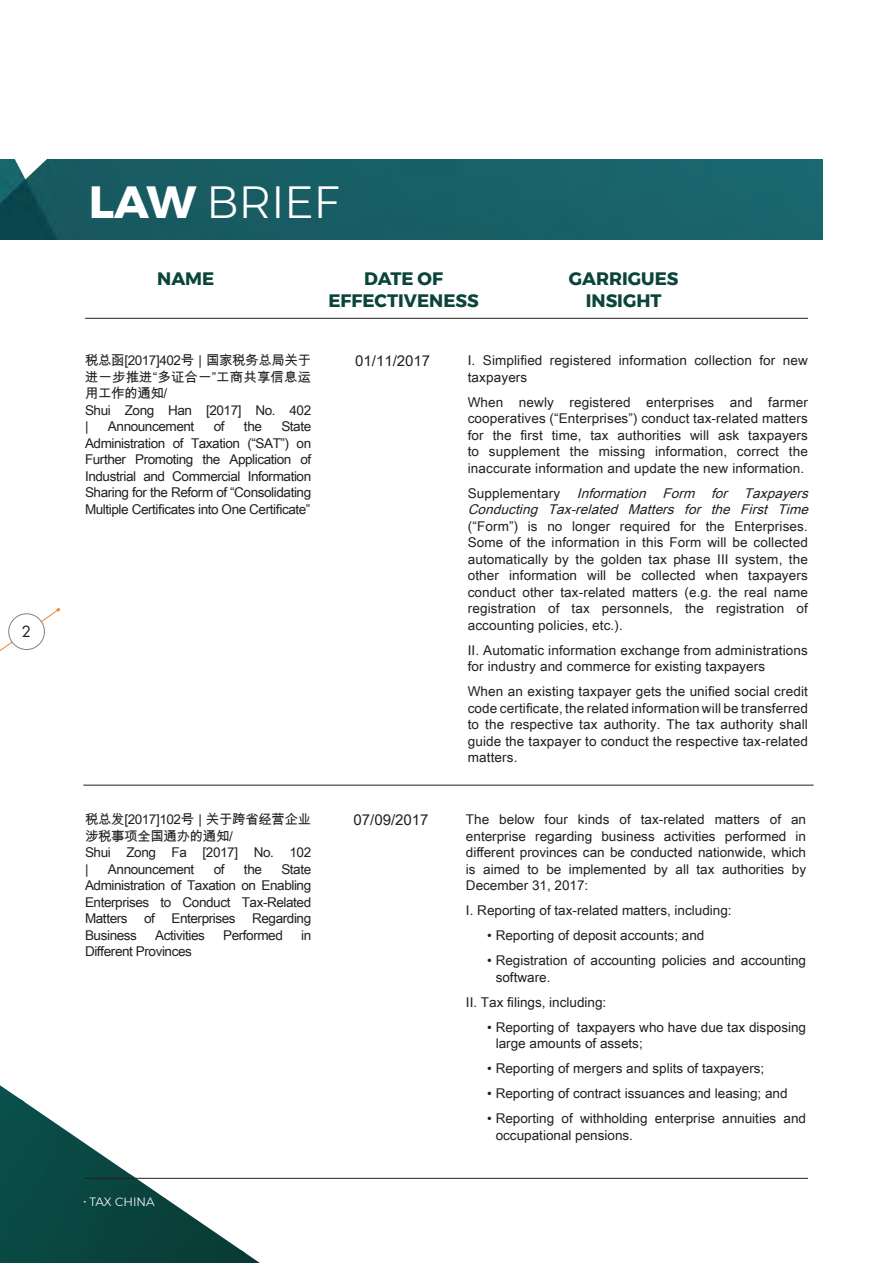
<style>
.page{position:relative;width:893px;height:1263px;background:#fff}
.page>*{position:absolute;margin:0;border:0;box-sizing:border-box;transform-origin:0 0}
.t1{font:300 45px "Montserrat";color:#fff}
.t2{font:700 18px/21.6px "Montserrat";color:#0a443a;text-align:center}
.t3{font:15px "Arial Unicode MS";color:#231f20}
.t4{font:15px "Futura";color:#231f20}
.t5{font:13.5px/16.5px "Arial Unicode MS";color:#231f20;text-align:justify}
.t6{font:13.5px/16.5px "Arial Unicode MS";letter-spacing:-.03em;color:#231f20}
.t7{font:300 12px "Montserrat";color:#fff}
.s1{font-weight:700}
.s2{font-style:italic}
</style>
<div class="page">
<svg style="left:0;top:608px;width:60px;height:43px"></svg>
<div style="left:9px;top:614px;width:35px;height:35px;background:#fff;border-radius:50%"></div>
<div style="left:8px;top:613px;width:37px;height:37px;border:1px solid #808285;border-radius:50%"></div>
<div style="left:0;top:1253px;width:260px;height:10px;background:#09423c"></div>
<img style="left:0;top:1177px;width:246px;height:76px">
<img style="left:0;top:1102px;width:135px;height:76px">
<img style="left:0;top:1085px;width:25px;height:17px">
<img style="left:0;top:159px;width:823px;height:80px">
<hr style="left:85px;top:318px;width:723px;height:1px;background:#231f20">
<hr style="left:83px;top:785px;width:731px;height:1px;background:#231f20">
<hr style="left:85px;top:1178px;width:723px;height:1px;background:#231f20">
<p class="t4" style="left:22px;top:622px;width:11px">2</p>
<p class="t1" style="left:89px;top:168px;width:252px"><span class="s1">LAW</span> BRIEF</p>
<p class="t2" style="left:157px;top:268px;width:59px">NAME</p>
<p class="t2" style="left:328px;top:268px;width:152px">DATE OF<br>EFFECTIVENESS</p>
<p class="t2" style="left:569px;top:268px;width:111px">GARRIGUES<br>INSIGHT</p>
<p class="t5" style="left:85px;top:352px;width:228px">税总函[2017]402号 | 国家税务总局关于进一步推进“多证合一”工商共享信息运用工作的通知/</p>
<p class="t6" style="left:85px;top:401px;width:228px">Shui Zong Han [2017] No. 402 |</p>
<p class="t5" style="left:85px;top:418px;width:228px;text-indent:196px">State Administration of Taxation (“SAT”) on Further Promoting the Application of Industrial and Commercial Information Sharing for the Reform of “Consolidating Multiple Certificates into One Certificate”</p>
<p class="t6" style="left:108px;top:418px;width:88px">Announcement</p>
<p class="t5" style="left:214px;top:418px;width:12px">of</p>
<p class="t5" style="left:244px;top:418px;width:19px">the</p>
<p class="t6" style="left:85px;top:811px;width:228px">税总发[2017]102号 | 关于跨省经营企业涉税事项全国通办的通知/</p>
<p class="t6" style="left:85px;top:844px;width:228px">Shui Zong Fa [2017] No. 102 |</p>
<p class="t5" style="left:85px;top:860px;width:228px;text-indent:196px">State Administration of Taxation on Enabling Enterprises to Conduct Tax-Related Matters of Enterprises Regarding Business</p>
<p class="t6" style="left:108px;top:860px;width:88px">Announcement</p>
<p class="t5" style="left:214px;top:860px;width:12px">of</p>
<p class="t5" style="left:244px;top:860px;width:19px">the</p>
<p class="t6" style="left:155px;top:926px;width:51px">Activities</p>
<p class="t6" style="left:223px;top:926px;width:61px">Performed</p>
<p class="t5" style="left:301px;top:926px;width:12px">in</p>
<p class="t6" style="left:85px;top:943px;width:108px">Different Provinces</p>
<p class="t7" style="left:83px;top:1193px;width:73px">• TAX CHINA</p>
<p class="t3" style="left:355px;top:350px;width:77px">01/11/2017</p>
<p class="t3" style="left:353px;top:809px;width:77px">07/09/2017</p>
<p class="t5" style="left:468px;top:352px;width:342px">I. Simplified registered information collection for new taxpayers</p>
<p class="t5" style="left:468px;top:393px;width:342px">When newly registered enterprises and farmer cooperatives (“Enterprises”) conduct tax-related matters for the first time, tax authorities will ask taxpayers to supplement the missing information, correct the inaccurate information and update the new information.</p>
<p class="t5" style="left:468px;top:484px;width:347px;text-align:left">S u p p l e m e n t a r y <span class="s2">Information Form for Taxpayers Conducting Tax-related Matters for the First Time </span>(“Form”) is no longer required for the Enterprises.<br>Some of the information in this Form will be collected automatically by the golden tax phase III system, the other information will be collected when taxpayers conduct other tax-related matters (e.g. the real name registration of tax personnels, the registration of accounting policies, etc.).</p>
<p class="t5" style="left:468px;top:641px;width:342px">II. Automatic information exchange from administrations for industry and commerce for existing taxpayers</p>
<p class="t5" style="left:468px;top:683px;width:342px">When an existing taxpayer gets the unified social credit code certificate, the related information will be transferred to the respective tax authority. The tax authority shall guide the taxpayer to conduct the respective tax-related matters.</p>
<p class="t5" style="left:466px;top:811px;width:342px">The below four kinds of tax-related matters of an enterprise regarding business activities performed in different provinces can be conducted nationwide, which is aimed to be implemented by all tax authorities by December 31, 2017:</p>
<p class="t5" style="left:466px;top:902px;width:267px">I. Reporting of tax-related matters, including:</p>
<p class="t5" style="left:487px;top:927px;width:219px">• Reporting of deposit accounts; and</p>
<p class="t5" style="left:496px;top:952px;width:312px;text-indent:-8px">• Registration of accounting policies and accounting software.</p>
<p class="t5" style="left:466px;top:993px;width:142px">II. Tax filings, including:</p>
<p class="t5" style="left:496px;top:1018px;width:312px;text-indent:-8px">• Reporting of taxpayers who have due tax disposing large amounts of assets;</p>
<p class="t5" style="left:487px;top:1060px;width:279px">• Reporting of mergers and splits of taxpayers;</p>
<p class="t5" style="left:487px;top:1085px;width:302px">• Reporting of contract issuances and leasing; and</p>
<p class="t5" style="left:496px;top:1110px;width:312px;text-indent:-8px">• Reporting of withholding enterprise annuities and occupational pensions.</p>
</div>
